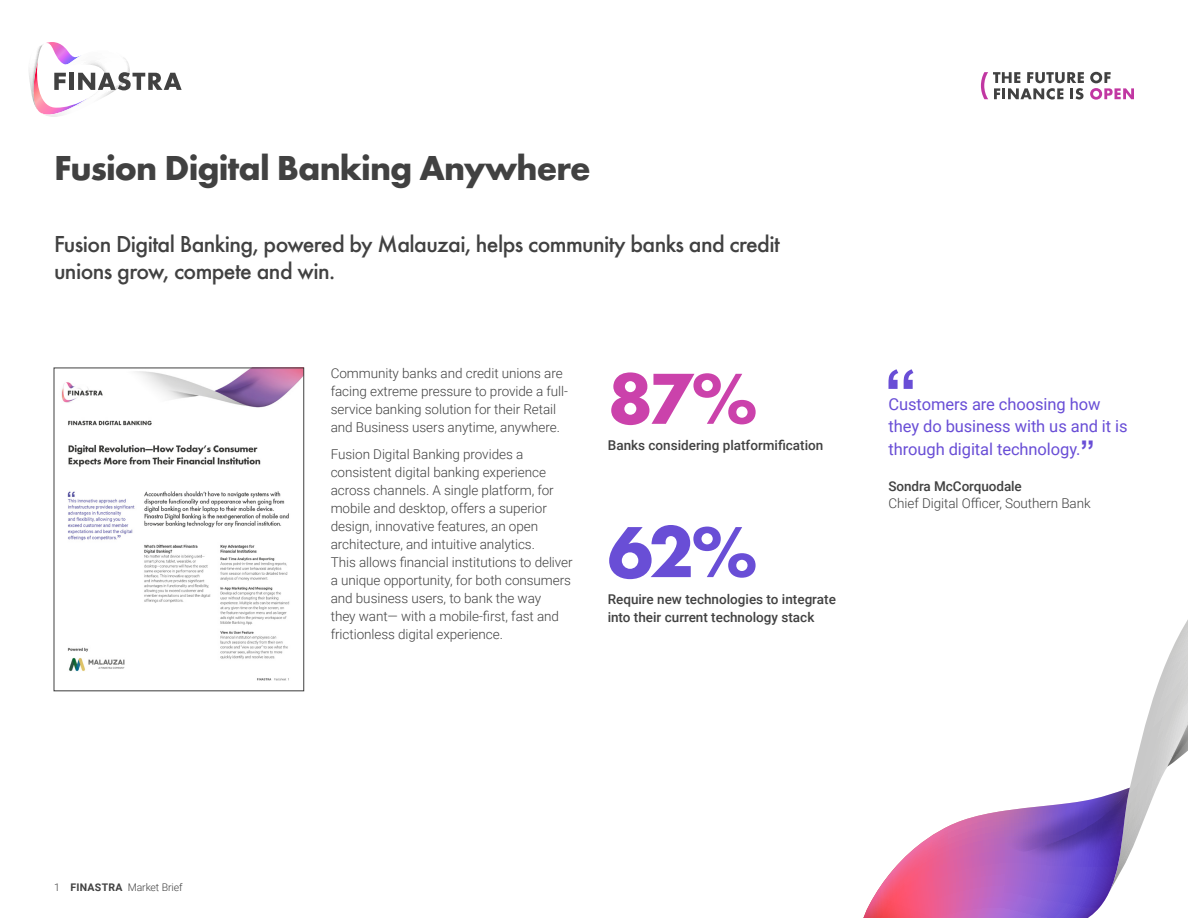
<style>
.page{position:relative;width:1188px;height:918px;background:#fff}
.page>*{position:absolute;margin:0;border:0;box-sizing:border-box;transform-origin:0 0}
.t1{font:700 75px "Futura EF";color:#694ed6}
.t2{font:700 75px "Futura EF";color:#cb42ab}
.t3{font:700 66px "Arial";color:#694ed6}
.t4{font:700 36px "Futura EF";letter-spacing:-.025em;color:#414141}
.t5{font:500 24px/27px "Futura EF";letter-spacing:-.025em;color:#414141}
.t6{font:16.5px/22.5px "Roboto";letter-spacing:-.005em;color:#694ed6}
.t7{font:300 13.5px/18px "Roboto";letter-spacing:-.005em;color:#414141}
.t8{font:500 13.5px/18px "Roboto";color:#414141}
.t9{font:300 10.5px "Roboto";letter-spacing:-.01em;color:#414141}
.s1{font-weight:700}
.s2{font-family:"Arial";font-weight:700;font-size:28.5px}
</style>
<div class="page">
<svg style="left:863px;top:620px;width:325px;height:298px"></svg>
<svg style="left:29px;top:42px;width:153px;height:75px"></svg>
<svg style="left:981px;top:72px;width:103px;height:28px"></svg>
<svg style="left:1090px;top:72px;width:44px;height:28px"></svg>
<img style="left:61px;top:370px;width:241px;height:311px">
<div style="left:54px;top:368px;width:250px;height:323px;border:1px solid #414141"></div>
<h3 class="t4" style="left:54px;top:147px;width:538px">Fusion Digital Banking Anywhere</h3>
<h3 class="t5" style="left:54px;top:230px;width:727px">Fusion Digital Banking, powered by Malauzai, helps community banks and credit unions grow, compete and win.</h3>
<p class="t9" style="left:54px;top:880px;width:130px">1 <span class="s1">FINASTRA</span> Market Brief</p>
<p class="t7" style="left:331px;top:364px;width:239px">Community banks and credit unions are facing extreme pressure to provide a full&shy;service banking solution for their Retail and Business users anytime, anywhere.</p>
<p class="t7" style="left:331px;top:445px;width:243px">Fusion Digital Banking provides a consistent digital banking experience across channels. A single platform, for mobile and desktop, offers a superior design, innovative features, an open architecture, and intuitive analytics.<br>This allows financial institutions to deliver a unique opportunity, for both consumers and business users, to bank the way<br>they want— with a mobile-first, fast and frictionless digital experience.</p>
<h1 class="t2" style="left:608px;top:354px;width:152px">87%</h1>
<h2 class="t3" style="left:884px;top:350px;width:34px">“</h2>
<p class="t6" style="left:889px;top:392px;width:241px">Customers are choosing how they do business with us and it is through digital technology.<span class="s2">”</span></p>
<p class="t8" style="left:889px;top:476px;width:135px">Sondra McCorquodale</p>
<p class="t7" style="left:889px;top:494px;width:204px">Chief Digital Officer, Southern Bank</p>
<p class="t8" style="left:608px;top:436px;width:217px">Banks considering platformification</p>
<h1 class="t1" style="left:608px;top:507px;width:152px">62%</h1>
<p class="t8" style="left:608px;top:590px;width:230px">Require new technologies to integrate into their current technology stack</p>
</div>
